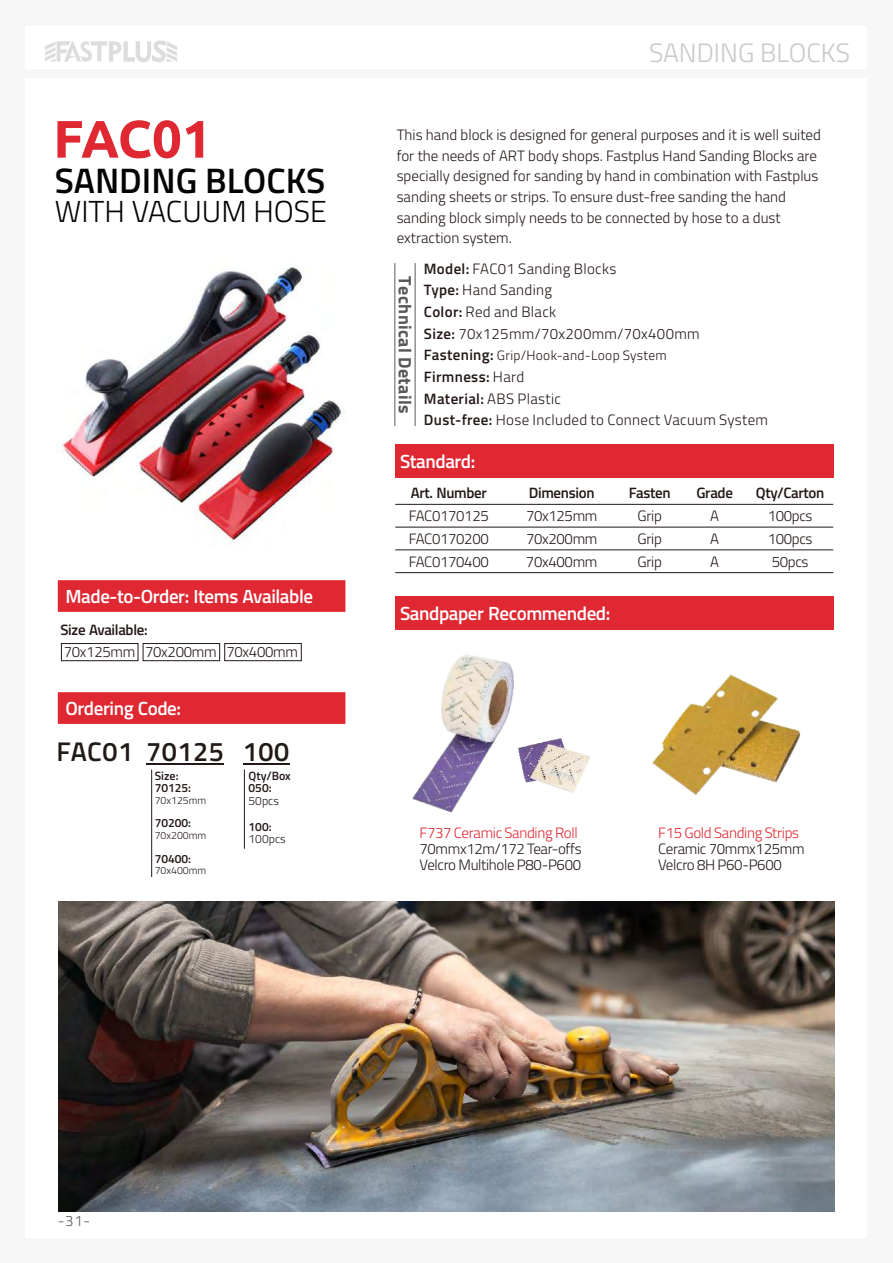
<style>
.page{position:relative;width:893px;height:1263px;background:#f7f7f8}
.page>*{position:absolute;margin:0;border:0;box-sizing:border-box;transform-origin:0 0}
.t1{font:700 52.8px "Ubuntu";letter-spacing:-.015em;color:#df2832}
.t2{font:600 35.4px "Titillium Web";color:#040404}
.t3{font:300 30.3px "Titillium Web";color:#040404}
.t4{font:600 27px "Titillium Web";letter-spacing:.02em;color:#231916}
.t5{font:300 26.55px "Titillium Web";color:#c8c8c9}
.t6{font:600 19.05px "Titillium Web";letter-spacing:-.02em;color:#fff}
.t7{font:700 18px "Titillium Web";letter-spacing:.02em;color:#595857}
.t8{font:300 15px/22.8px "Titillium Web";color:#231916;text-align:justify}
.t9{font:300 15px/21.6px "Titillium Web";letter-spacing:.02em;color:#231916}
.t10{font:300 15px/16.2px "Titillium Web";letter-spacing:-.02em;color:#231916}
.t11{font:600 15px "Titillium Web";letter-spacing:-.02em;color:#231916}
.t12{font:300 15px "Titillium Web";letter-spacing:-.02em;color:#df2832}
.t13{font:300 15px "Titillium Web";color:#595857}
.t14{font:300 13.5px "Titillium Web";letter-spacing:.02em;color:#231916}
.t15{font:600 12px/12.8px "Titillium Web";color:#231916}
.t16{font:300 12px "Titillium Web";color:#231916}
.t17{font:300 10.5px "Titillium Web";color:#231916}
.s1{font-weight:600}
.s2{font-weight:600;font-size:15px}
</style>
<div class="page">
<div style="left:26px;top:26px;width:841px;height:1212px;background:#fff"></div>
<hr style="left:395px;top:572px;width:438px;height:1px;background:#231916">
<hr style="left:395px;top:550px;width:438px;height:1px;background:#231916">
<hr style="left:395px;top:527px;width:438px;height:1px;background:#231916">
<hr style="left:395px;top:504px;width:438px;height:1px;background:#231916">
<div style="left:395px;top:444px;width:439px;height:33px;background:#df2832"></div>
<div style="left:26px;top:69px;width:841px;height:8px;background:#f7f7f8"></div>
<div style="left:56px;top:579px;width:291px;height:34px;background:#df2832;border:1px solid #fff"></div>
<div style="left:61px;top:643px;width:77px;height:18px;border:1px solid #231916"></div>
<div style="left:56px;top:691px;width:291px;height:34px;background:#df2832;border:1px solid #fff"></div>
<hr style="left:146px;top:764px;width:78px;height:1px;background:#231916">
<hr style="left:243px;top:764px;width:46px;height:1px;background:#231916">
<hr style="left:151px;top:769px;width:1px;height:108px;background:#231916">
<img style="left:58px;top:902px;width:777px;height:310px">
<img style="left:61px;top:267px;width:285px;height:278px">
<hr style="left:244px;top:769px;width:1px;height:80px;background:#231916">
<hr style="left:415px;top:263px;width:1px;height:163px;background:#595857">
<hr style="left:394px;top:263px;width:1px;height:163px;background:#595857">
<div style="left:143px;top:643px;width:77px;height:18px;border:1px solid #231916"></div>
<div style="left:224px;top:643px;width:77px;height:18px;border:1px solid #231916"></div>
<div style="left:395px;top:596px;width:439px;height:33px;background:#df2832"></div>
<img style="left:652px;top:674px;width:149px;height:122px">
<img style="left:395px;top:629px;width:140px;height:184px">
<img style="left:511px;top:733px;width:79px;height:65px">
<svg style="left:45px;top:40px;width:132px;height:23px"></svg>
<h1 class="t1" style="left:53px;top:117px;width:160px">FAC01</h1>
<h2 class="t2" style="left:55px;top:153px;width:272px">SANDING BLOCKS</h2>
<h3 class="t3" style="left:55px;top:188px;width:274px">WITH VACUUM HOSE</h3>
<p class="t6" style="left:65px;top:581px;width:249px">Made-to-Order: Items Available</p>
<p class="t11" style="left:61px;top:618px;width:89px">Size Available:</p>
<p class="t10" style="left:64px;top:644px;width:236px">70x125mm 70x200mm 70x400mm</p>
<p class="t6" style="left:65px;top:693px;width:117px">Ordering Code:</p>
<h3 class="t4" style="left:57px;top:730px;width:234px">FAC01 70125 100</h3>
<p class="t15" style="left:155px;top:769px;width:38px">Size:<br>70125:</p>
<p class="t17" style="left:155px;top:792px;width:53px">70x125mm</p>
<p class="t15" style="left:155px;top:816px;width:38px">70200:</p>
<p class="t17" style="left:155px;top:827px;width:53px">70x200mm</p>
<p class="t15" style="left:155px;top:852px;width:38px">70400:</p>
<p class="t17" style="left:155px;top:862px;width:53px">70x400mm</p>
<p class="t15" style="left:249px;top:769px;width:44px">Qty/Box<br>050:</p>
<p class="t16" style="left:249px;top:791px;width:32px">50pcs</p>
<p class="t15" style="left:249px;top:820px;width:25px">100:</p>
<p class="t16" style="left:249px;top:830px;width:39px">100pcs</p>
<h3 class="t5" style="left:649px;top:32px;width:203px">SANDING BLOCKS</h3>
<p class="t8" style="left:397px;top:124px;width:426px;line-height:20.5px;text-align:left">This hand block is designed for general purposes and it is well suited for the needs of ART body shops. Fastplus Hand Sanding Blocks are specially designed for sanding by hand in combination with Fastplus sanding sheets or strips. To ensure dust-free sanding the hand sanding block simply needs to be connected by hose to a dust extraction system.</p>
<p class="t7" style="left:419px;top:276px;width:139px;rotate:90deg">Technical Details</p>
<p class="t9" style="left:424px;top:257px;width:277px"><span class="s1">Model:</span> FAC01 Sanding Blocks<br><span class="s1">Type:</span> Hand Sanding<br><span class="s1">Color:</span> Red and Black<br><span class="s1">Size:</span> 70x125mm/70x200mm/70x400mm</p>
<p class="t14" style="left:424px;top:345px;width:244px"><span class="s2">Fastening:</span> Grip/Hook-and-Loop System</p>
<p class="t9" style="left:424px;top:366px;width:346px"><span class="s1">Firmness:</span> Hard<br><span class="s1">Material:</span> ABS Plastic<br><span class="s1">Dust-free:</span> Hose Included to Connect Vacuum System</p>
<p class="t6" style="left:400px;top:446px;width:77px">Standard:</p>
<p class="t11" style="left:411px;top:481px;width:78px">Art. Number</p>
<p class="t8" style="left:409px;top:504px;width:82px">FAC0170125<br>FAC0170200<br>FAC0170400</p>
<p class="t11" style="left:529px;top:481px;width:67px">Dimension</p>
<p class="t8" style="left:526px;top:504px;width:73px">70x125mm 70x200mm 70x400mm</p>
<p class="t6" style="left:400px;top:599px;width:212px">Sandpaper Recommended:</p>
<p class="t11" style="left:629px;top:481px;width:43px">Fasten</p>
<p class="t8" style="left:637px;top:504px;width:26px">Grip Grip Grip</p>
<p class="t11" style="left:696px;top:481px;width:38px">Grade</p>
<p class="t8" style="left:710px;top:504px;width:10px">A A A</p>
<p class="t11" style="left:756px;top:481px;width:70px">Qty/Carton</p>
<p class="t8" style="left:768px;top:504px;width:46px">100pcs 100pcs 50pcs</p>
<p class="t12" style="left:419px;top:821px;width:160px">F737 Ceramic Sanding Roll</p>
<p class="t10" style="left:419px;top:840px;width:164px">70mmx12m/172 Tear-offs<br>Velcro Multihole P80-P600</p>
<p class="t12" style="left:658px;top:821px;width:143px">F15 Gold Sanding Strips</p>
<p class="t10" style="left:658px;top:840px;width:148px">Ceramic 70mmx125mm<br>Velcro 8H P60-P600</p>
<p class="t13" style="left:58px;top:1209px;width:34px">-31-</p>
</div>
